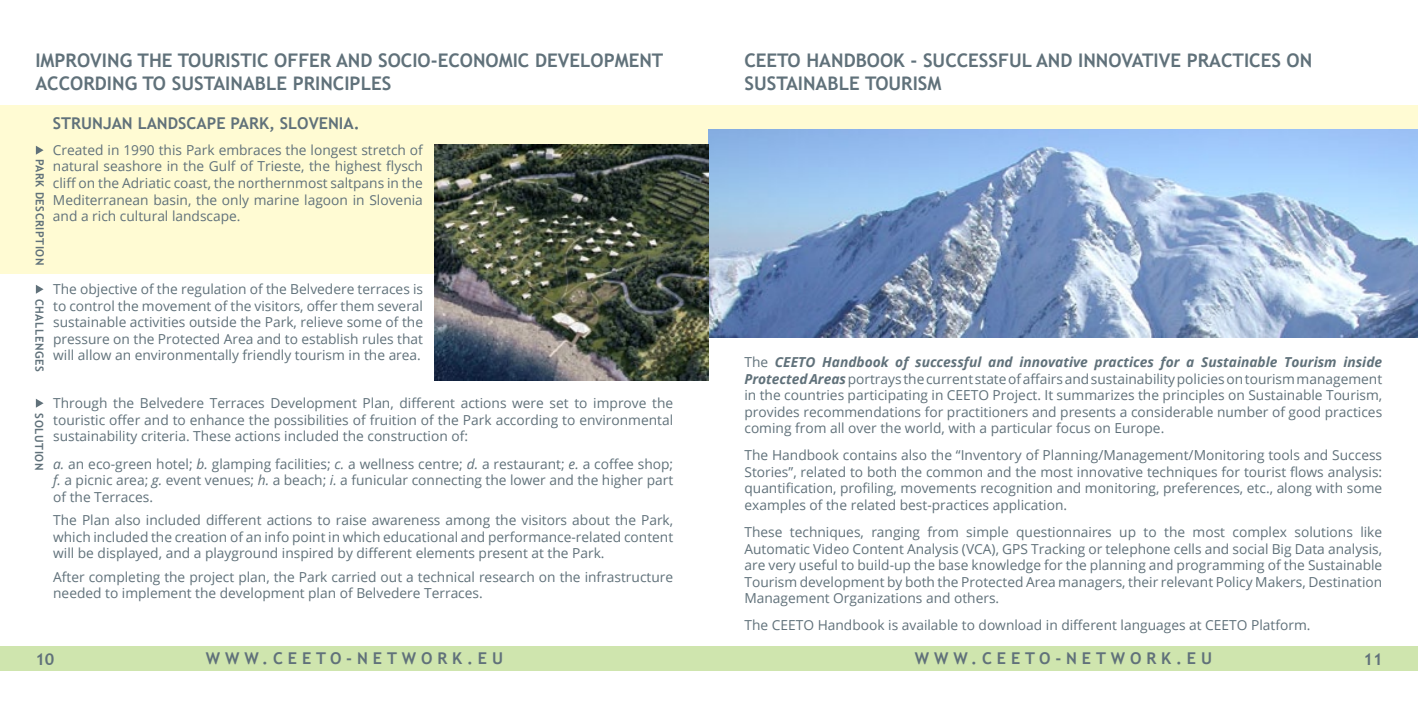
<style>
.page{position:relative;width:1418px;height:709px;background:#fff}
.page>*{position:absolute;margin:0;border:0;box-sizing:border-box;transform-origin:0 0}
.t1{font:700 18.75px/22.5px "Trebuchet MS";color:#60717a}
.t2{font:700 16.25px "Trebuchet MS";color:#60717a}
.t3{font:13.75px/16.5px "Open Sans";color:#60717a;text-align:justify}
.t4{font:700 11.25px "Trebuchet MS";letter-spacing:.05em;color:#60717a}
.s1{font-style:italic}
.s2{font-weight:700;font-style:italic}
</style>
<div class="page">
<div style="left:0;top:646px;width:709px;height:24px;background:#cfe5ae"></div>
<div style="left:0;top:105px;width:709px;height:169px;background:#fffbd3"></div>
<svg style="left:36px;top:146px;width:8px;height:9px"></svg>
<svg style="left:36px;top:285px;width:8px;height:9px"></svg>
<svg style="left:36px;top:399px;width:8px;height:9px"></svg>
<div style="left:709px;top:105px;width:708px;height:24px;background:#fffbd3"></div>
<div style="left:709px;top:646px;width:708px;height:24px;background:#cfe5ae"></div>
<img style="left:709px;top:129px;width:708px;height:208px">
<img style="left:435px;top:145px;width:274px;height:235px">
<h1 class="t1" style="left:35px;top:49px;width:629px">IMPROVING THE TOURISTIC OFFER AND SOCIO-ECONOMIC DEVELOPMENT<br>ACCORDING TO SUSTAINABLE PRINCIPLES</h1>
<p class="t4" style="left:47px;top:159px;width:107px;rotate:90deg">PARK DESCRIPTION</p>
<p class="t4" style="left:46px;top:298px;width:74px;rotate:90deg">CHALLENGES</p>
<p class="t2" style="left:53px;top:113px;width:308px">STRUNJAN LANDSCAPE PARK, SLOVENIA.</p>
<p class="t3" style="left:53px;top:141px;width:371px">Created in 1990 this Park embraces the longest stretch of natural seashore in the Gulf of Trieste, the highest flysch cliff on the Adriatic coast, the northernmost saltpans in the Mediterranean basin, the only marine lagoon in Slovenia and a rich cultural landscape.</p>
<p class="t3" style="left:53px;top:280px;width:371px">The objective of the regulation of the Belvedere terraces is to control the movement of the visitors, offer them several sustainable activities outside the Park, relieve some of the pressure on the Protected Area and to establish rules that will allow an environmentally friendly tourism in the area.</p>
<p class="t4" style="left:46px;top:413px;width:57px;rotate:90deg">SOLUTION</p>
<p class="t3" style="left:53px;top:395px;width:621px">Through the Belvedere Terraces Development Plan, different actions were set to improve the touristic offer and to enhance the possibilities of fruition of the Park according to environmental sustainability criteria. These actions included the construction of:</p>
<p class="t3" style="left:53px;top:455px;width:621px"><span class="s1">a.</span> an eco-green hotel; <span class="s1">b.</span> glamping facilities; <span class="s1">c.</span> a wellness centre; <span class="s1">d.</span> a restaurant; <span class="s1">e.</span> a coffee shop; <span class="s1">f.</span> a picnic area; <span class="s1">g.</span> event venues; <span class="s1">h.</span> a beach; <span class="s1">i.</span> a funicular connecting the lower and the higher part of the Terraces.</p>
<p class="t3" style="left:53px;top:511px;width:621px">The Plan also included different actions to raise awareness among the visitors about the Park, which included the creation of an info point in which educational and performance-related content will be displayed, and a playground inspired by different elements present at the Park.</p>
<p class="t3" style="left:53px;top:568px;width:621px">After completing the project plan, the Park carried out a technical research on the infrastructure needed to implement the development plan of Belvedere Terraces.</p>
<p class="t2" style="left:35px;top:648px;width:21px">10</p>
<p class="t2" style="left:206px;top:648px;width:82px">WWW.CEETO</p>
<p class="t2" style="left:346px;top:648px;width:144px">-NET WOR K.EU</p>
<h1 class="t1" style="left:744px;top:49px;width:566px">CEETO HANDBOOK - SUCCESSFUL AND INNOVATIVE PRACTICES ON<br>SUSTAINABLE TOURISM</h1>
<p class="t3" style="left:744px;top:354px;width:639px">The <span class="s2">CEETO Handbook of successful and innovative practices for a Sustainable Tourism inside Protected Areas</span> portrays the current state of affairs and sustainability policies on tourism management in the countries participating in CEETO Project. It summarizes the principles on Sustainable Tourism, provides recommendations for practitioners and presents a considerable number of good practices coming from all over the world, with a particular focus on Europe.</p>
<p class="t3" style="left:744px;top:447px;width:639px">The Handbook contains also the “Inventory of Planning/Management/Monitoring tools and Success Stories”, related to both the common and the most innovative techniques for tourist flows analysis: quantification, profiling, movements recognition and monitoring, preferences, etc., along with some examples of the related best-practices application.</p>
<p class="t3" style="left:744px;top:523px;width:639px">These techniques, ranging from simple questionnaires up to the most complex solutions like Automatic Video Content Analysis (VCA), GPS Tracking or telephone cells and social Big Data analysis, are very useful to build-up the base knowledge for the planning and programming of the Sustainable Tourism development by both the Protected Area managers, their relevant Policy Makers, Destination Management Organizations and others.</p>
<p class="t3" style="left:744px;top:616px;width:567px">The CEETO Handbook is available to download in different languages at CEETO Platform.</p>
<p class="t2" style="left:914px;top:648px;width:82px">WWW.CEETO</p>
<p class="t2" style="left:1055px;top:648px;width:144px">-NET WOR K.EU</p>
<p class="t2" style="left:1363px;top:648px;width:21px">11</p>
</div>
